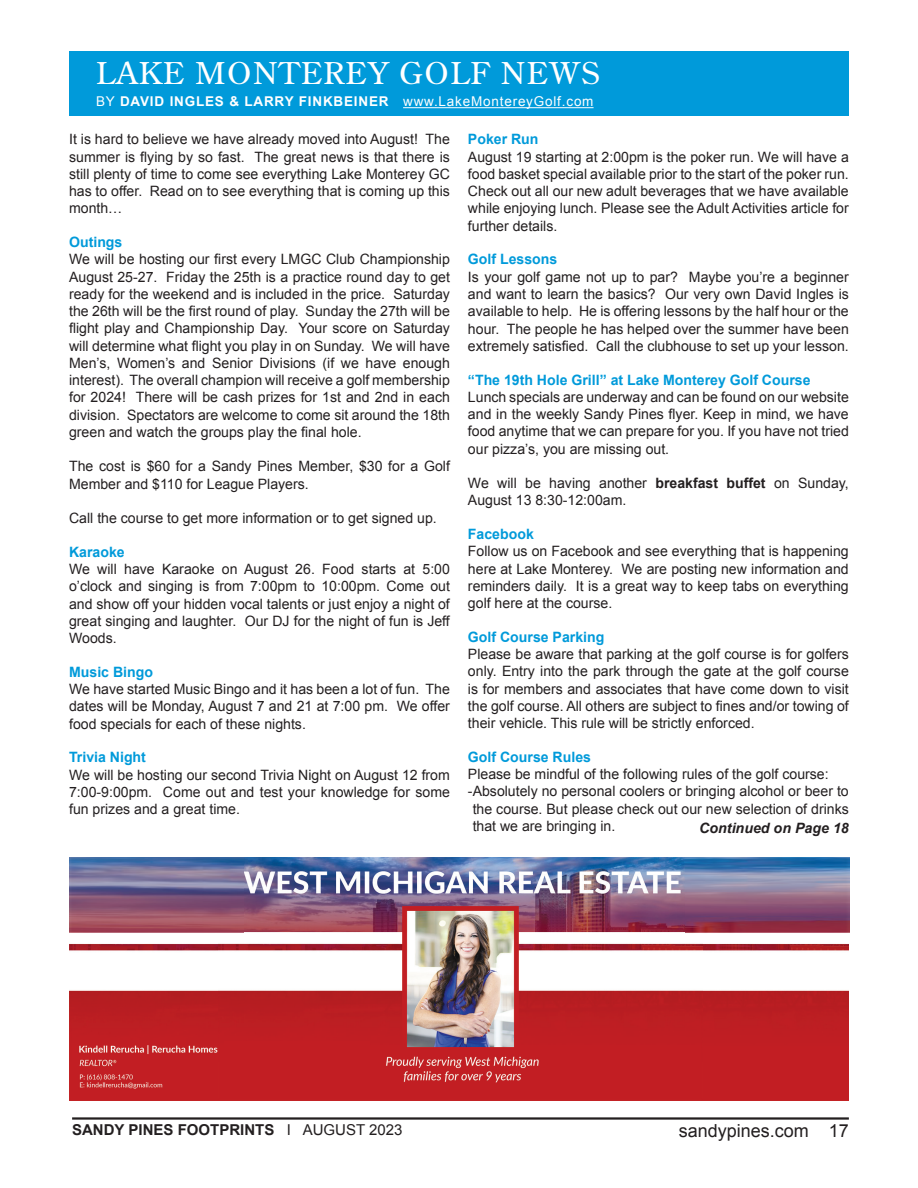
<style>
.page{position:relative;width:918px;height:1188px;background:#fff}
.page>*{position:absolute;margin:0;border:0;box-sizing:border-box;transform-origin:0 0}
.t1{font:30px "Century Old Style Std";letter-spacing:.04em;color:#fff;scale:1.08 1}
.t2{font:18px "Arial";color:#231f20}
.t3{font:700 15px "Arial";color:#231f20}
.t4{font:14.25px/17.2px "Arial";color:#231f20;text-align:justify}
.t5{font:700 14.25px "Arial";color:#009ada}
.t6{font:italic 700 14.25px "Arial";color:#231f20}
.t7{font:700 13.5px "Arial";letter-spacing:.06em;color:#fff}
.s1{font-weight:400}
.s2{font-weight:700}
</style>
<div class="page">
<hr style="left:72px;top:1117px;width:777px;height:3px;background:#231f20">
<img style="left:218px;top:858px;width:486px;height:243px">
<img style="left:686px;top:858px;width:163px;height:77px">
<img style="left:69px;top:858px;width:175px;height:77px">
<img style="left:69px;top:944px;width:149px;height:157px">
<img style="left:704px;top:943px;width:145px;height:158px">
<div style="left:225px;top:1041px;width:145px;height:54px;background:#c21e23"></div>
<div style="left:69px;top:51px;width:780px;height:65px;background:#009ada"></div>
<hr style="left:403px;top:107px;width:191px;height:1px;background:#fff">
<h1 class="t1" style="left:96px;top:54px;width:467px">LAKE MONTEREY GOLF NEWS</h1>
<p class="t7" style="left:96px;top:93px;width:499px"><span class="s1">BY</span> DAVID INGLES &amp; LARRY FINKBEINER <span class="s1">www.LakeMontereyGolf.com</span></p>
<p class="t4" style="left:69px;top:131px;width:382px">It is hard to believe we have already moved into August! The summer is flying by so fast. The great news is that there is still plenty of time to come see everything Lake Monterey GC has to offer. Read on to see everything that is coming up this month…</p>
<p class="t5" style="left:69px;top:233px;width:55px">Outings</p>
<p class="t4" style="left:69px;top:251px;width:382px">We will be hosting our first every LMGC Club Championship August 25-27. Friday the 25th is a practice round day to get ready for the weekend and is included in the price. Saturday the 26th will be the first round of play. Sunday the 27th will be flight play and Championship Day. Your score on Saturday will determine what flight you play in on Sunday. We will have Men’s, Women’s and Senior Divisions (if we have enough interest). The overall champion will receive a golf membership for 2024! There will be cash prizes for 1st and 2nd in each division. Spectators are welcome to come sit around the 18th green and watch the groups play the final hole.</p>
<p class="t4" style="left:69px;top:458px;width:382px">The cost is $60 for a Sandy Pines Member, $30 for a Golf<br>Member and $110 for League Players.</p>
<p class="t4" style="left:69px;top:510px;width:369px">Call the course to get more information or to get signed up.</p>
<p class="t5" style="left:69px;top:542px;width:57px">Karaoke</p>
<p class="t4" style="left:69px;top:561px;width:382px">We will have Karaoke on August 26. Food starts at 5:00 o’clock and singing is from 7:00pm to 10:00pm. Come out and show off your hidden vocal talents or just enjoy a night of great singing and laughter. Our DJ for the night of fun is Jeff Woods.</p>
<p class="t5" style="left:69px;top:663px;width:85px">Music Bingo</p>
<p class="t4" style="left:69px;top:681px;width:382px">We have started Music Bingo and it has been a lot of fun. The dates will be Monday, August 7 and 21 at 7:00 pm. We offer food specials for each of these nights.</p>
<p class="t5" style="left:69px;top:748px;width:78px">Trivia Night</p>
<p class="t4" style="left:69px;top:766px;width:382px">We will be hosting our second Trivia Night on August 12 from 7:00-9:00pm. Come out and test your knowledge for some fun prizes and a great time.</p>
<p class="t5" style="left:468px;top:130px;width:72px">Poker Run</p>
<p class="t4" style="left:468px;top:148px;width:382px">August 19 starting at 2:00pm is the poker run. We will have a food basket special available prior to the start of the poker run.<br>Check out all our new adult beverages that we have available while enjoying lunch. Please see the Adult Activities article for further details.</p>
<p class="t5" style="left:468px;top:250px;width:91px">Golf Lessons</p>
<p class="t4" style="left:468px;top:268px;width:382px">Is your golf game not up to par? Maybe you’re a beginner and want to learn the basics? Our very own David Ingles is available to help. He is offering lessons by the half hour or the hour. The people he has helped over the summer have been extremely satisfied. Call the clubhouse to set up your lesson.</p>
<p class="t5" style="left:468px;top:370px;width:344px">“The 19th Hole Grill” at Lake Monterey Golf Course</p>
<p class="t4" style="left:468px;top:388px;width:382px">Lunch specials are underway and can be found on our website and in the weekly Sandy Pines flyer. Keep in mind, we have food anytime that we can prepare for you. If you have not tried our pizza’s, you are missing out.</p>
<p class="t4" style="left:468px;top:475px;width:382px">We will be having another <span class="s2">breakfast buffet</span> on Sunday,<br>August 13 8:30-12:00am.</p>
<p class="t5" style="left:468px;top:525px;width:67px">Facebook</p>
<p class="t4" style="left:468px;top:543px;width:382px">Follow us on Facebook and see everything that is happening here at Lake Monterey. We are posting new information and reminders daily. It is a great way to keep tabs on everything golf here at the course.</p>
<p class="t5" style="left:468px;top:627px;width:138px">Golf Course Parking</p>
<p class="t4" style="left:468px;top:646px;width:382px">Please be aware that parking at the golf course is for golfers only. Entry into the park through the gate at the golf course is for members and associates that have come down to visit the golf course. All others are subject to fines and/or towing of their vehicle. This rule will be strictly enforced.</p>
<p class="t5" style="left:468px;top:747px;width:125px">Golf Course Rules</p>
<p class="t4" style="left:468px;top:766px;width:362px">Please be mindful of the following rules of the golf course:</p>
<p class="t4" style="left:468px;top:783px;width:382px">-Absolutely no personal coolers or bringing alcohol or beer to</p>
<p class="t4" style="left:473px;top:800px;width:378px">the course. But please check out our new selection of drinks</p>
<p class="t4" style="left:473px;top:817px;width:144px">that we are bringing in.</p>
<p class="t6" style="left:699px;top:819px;width:151px">Continued on Page 18</p>
<p class="t3" style="left:72px;top:1119px;width:332px">SANDY PINES FOOTPRINTS <span class="s1">I AUGUST 2023</span></p>
<p class="t2" style="left:679px;top:1119px;width:172px">sandypines.com 17</p>
</div>
